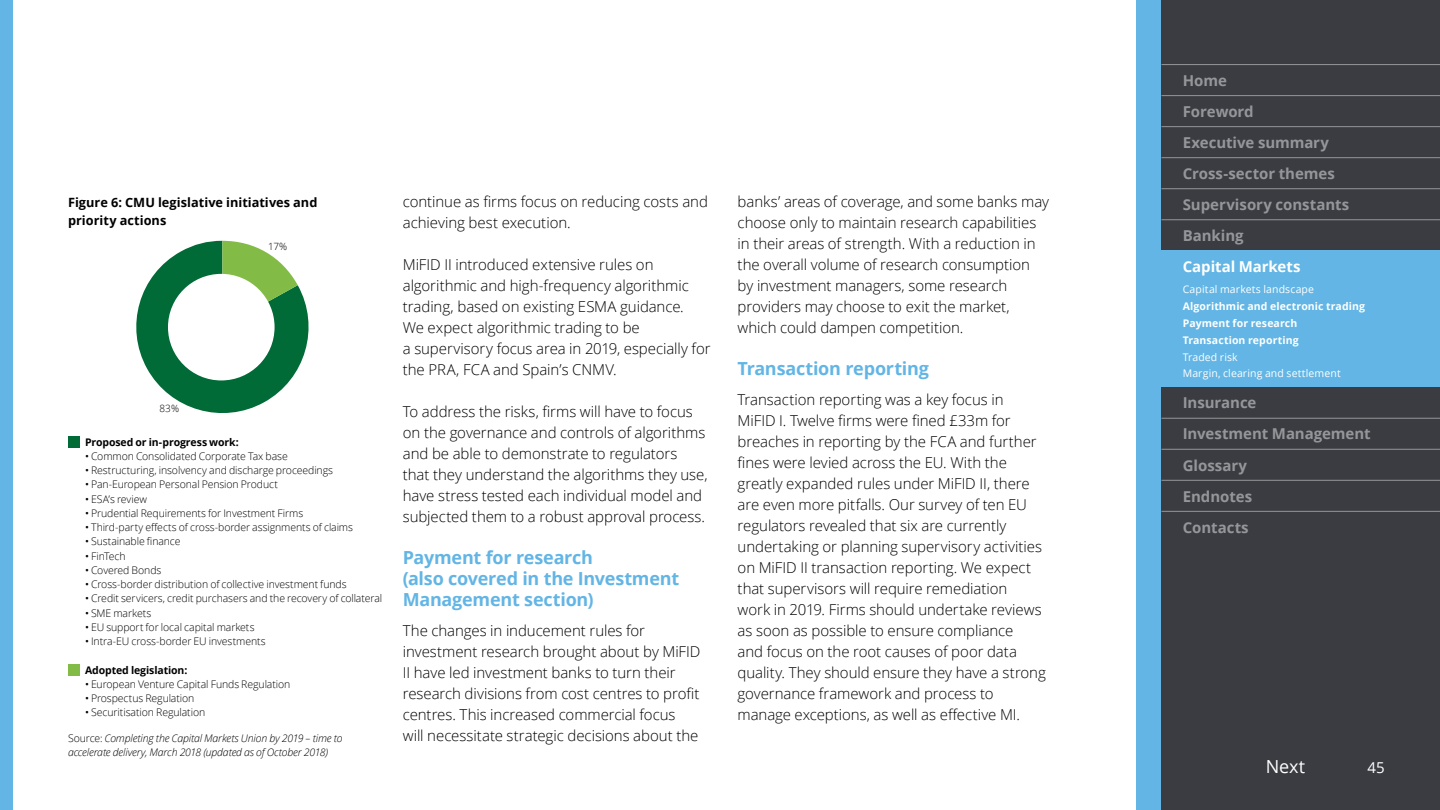
<style>
.page{position:relative;width:1440px;height:810px;background:#fff}
.page>*{position:absolute;margin:0;border:0;box-sizing:border-box;transform-origin:0 0}
.t1{font:700 18px/21px "Open Sans";letter-spacing:-.015em;color:#62b5e5}
.t2{font:18px "Open Sans";color:#fff}
.t3{font:300 15px/21px "Open Sans";letter-spacing:-.005em;color:#000}
.t4{font:700 15px/31px "Open Sans";letter-spacing:-.005em;color:#94969a}
.t5{font:700 15px "Open Sans";letter-spacing:-.005em;color:#fff}
.t6{font:15px "Open Sans";color:#fff}
.t7{font:700 12.75px/18px "Open Sans";color:#000}
.t8{font:300 10.5px "Open Sans";letter-spacing:-.01em;color:#000}
.t9{font:italic 300 10.5px/14.2px "Open Sans";letter-spacing:-.015em;color:#000}
.t10{font:700 10.5px/16.8px "Open Sans";letter-spacing:.01em;color:#fff}
.t11{font:10.5px/16.8px "Open Sans";letter-spacing:.01em;color:#fff}
.t12{font:700 10.5px "Open Sans";letter-spacing:-.01em;color:#000}
.t13{font:300 10.05px "Open Sans";color:#000}
.s1{font-weight:400}
.s2{font-style:normal}
</style>
<div class="page">
<div style="left:1136px;top:0;width:26px;height:810px;background:#62b5e5"></div>
<div style="left:1162px;top:0;width:278px;height:810px;background:#3a3c42"></div>
<div style="left:0;top:0;width:13px;height:810px;background:#62b5e5"></div>
<div style="left:1162px;top:251px;width:278px;height:136px;background:#62b5e5"></div>
<hr style="left:1162px;top:418px;width:278px;height:1px;background:#94969a">
<hr style="left:1162px;top:449px;width:278px;height:1px;background:#94969a">
<hr style="left:1162px;top:480px;width:278px;height:1px;background:#94969a">
<hr style="left:1162px;top:511px;width:278px;height:1px;background:#94969a">
<hr style="left:1162px;top:64px;width:278px;height:1px;background:#94969a">
<hr style="left:1162px;top:95px;width:278px;height:1px;background:#94969a">
<hr style="left:1162px;top:126px;width:278px;height:1px;background:#94969a">
<hr style="left:1162px;top:157px;width:278px;height:1px;background:#94969a">
<hr style="left:1162px;top:188px;width:278px;height:1px;background:#94969a">
<hr style="left:1162px;top:219px;width:278px;height:1px;background:#94969a">
<svg style="left:136px;top:241px;width:173px;height:172px"></svg>
<div style="left:168px;top:274px;width:107px;height:106px;background:#fff;border-radius:50%"></div>
<div style="left:68px;top:437px;width:11px;height:11px;background:#006b36"></div>
<div style="left:68px;top:665px;width:11px;height:11px;background:#82bc46"></div>
<p class="t7" style="left:68px;top:193px;width:251px">Figure 6: CMU legislative initiatives and priority actions</p>
<p class="t13" style="left:159px;top:402px;width:21px">83%</p>
<p class="t13" style="left:268px;top:239px;width:20px">17%</p>
<p class="t12" style="left:85px;top:434px;width:155px">Proposed or in‑progress work:</p>
<p class="t8" style="left:85px;top:449px;width:204px"><span class="s1">•</span> Common Consolidated Corporate Tax base</p>
<p class="t8" style="left:85px;top:463px;width:250px"><span class="s1">•</span> Restructuring, insolvency and discharge proceedings</p>
<p class="t8" style="left:85px;top:477px;width:194px"><span class="s1">•</span> Pan‑European Personal Pension Product</p>
<p class="t8" style="left:85px;top:492px;width:64px"><span class="s1">•</span> ESA’s review</p>
<p class="t8" style="left:85px;top:506px;width:220px"><span class="s1">•</span> Prudential Requirements for Investment Firms</p>
<p class="t8" style="left:85px;top:520px;width:269px"><span class="s1">•</span> Third-party effects of cross-border assignments of claims</p>
<p class="t8" style="left:85px;top:534px;width:97px"><span class="s1">•</span> Sustainable finance</p>
<p class="t8" style="left:85px;top:549px;width:42px"><span class="s1">•</span> FinTech</p>
<p class="t8" style="left:85px;top:563px;width:78px"><span class="s1">•</span> Covered Bonds</p>
<p class="t8" style="left:85px;top:577px;width:263px"><span class="s1">•</span> Cross‑border distribution of collective investment funds</p>
<p class="t8" style="left:85px;top:591px;width:299px"><span class="s1">•</span> Credit servicers, credit purchasers and the recovery of collateral</p>
<p class="t8" style="left:85px;top:606px;width:68px"><span class="s1">•</span> SME markets</p>
<p class="t8" style="left:85px;top:620px;width:171px"><span class="s1">•</span> EU support for local capital markets</p>
<p class="t8" style="left:85px;top:634px;width:182px"><span class="s1">•</span> Intra‑EU cross‑border EU investments</p>
<p class="t12" style="left:85px;top:663px;width:104px">Adopted legislation:</p>
<p class="t8" style="left:85px;top:677px;width:207px"><span class="s1">•</span> European Venture Capital Funds Regulation</p>
<p class="t8" style="left:85px;top:691px;width:111px"><span class="s1">•</span> Prospectus Regulation</p>
<p class="t8" style="left:85px;top:705px;width:122px"><span class="s1">•</span> Securitisation Regulation</p>
<p class="t9" style="left:68px;top:730px;width:276px"><span class="s2">Source:</span> Completing the Capital Markets Union by 2019 – time to accelerate delivery, March 2018 (updated as of October 2018)</p>
<p class="t3" style="left:403px;top:191px;width:307px">continue as firms focus on reducing costs and achieving best execution.</p>
<p class="t3" style="left:403px;top:254px;width:309px">MiFID II introduced extensive rules on algorithmic and high‑frequency algorithmic trading, based on existing ESMA guidance.<br>We expect algorithmic trading to be<br>a supervisory focus area in 2019, especially for the PRA, FCA and Spain’s CNMV.</p>
<p class="t3" style="left:403px;top:401px;width:306px">To address the risks, firms will have to focus on the governance and controls of algorithms and be able to demonstrate to regulators that they understand the algorithms they use, have stress tested each individual model and subjected them to a robust approval process.</p>
<p class="t1" style="left:403px;top:547px;width:278px">Payment for research<br>(also covered in the Investment<br>Management section)</p>
<p class="t3" style="left:403px;top:619px;width:299px">The changes in inducement rules for investment research brought about by MiFID II have led investment banks to turn their research divisions from cost centres to profit centres. This increased commercial focus<br>will necessitate strategic decisions about the</p>
<p class="t3" style="left:738px;top:191px;width:313px">banks’ areas of coverage, and some banks may choose only to maintain research capabilities in their areas of strength. With a reduction in the overall volume of research consumption by investment managers, some research providers may choose to exit the market, which could dampen competition.</p>
<p class="t1" style="left:738px;top:358px;width:193px">Transaction reporting</p>
<p class="t3" style="left:738px;top:388px;width:310px">Transaction reporting was a key focus in<br>MiFID I. Twelve firms were fined £33m for breaches in reporting by the FCA and further fines were levied across the EU. With the greatly expanded rules under MiFID II, there are even more pitfalls. Our survey of ten EU regulators revealed that six are currently undertaking or planning supervisory activities on MiFID II transaction reporting. We expect that supervisors will require remediation<br>work in 2019. Firms should undertake reviews as soon as possible to ensure compliance<br>and focus on the root causes of poor data quality. They should ensure they have a strong governance framework and process to manage exceptions, as well as effective MI.</p>
<p class="t4" style="left:1183px;top:64px;width:168px">Home<br>Foreword<br>Executive summary<br>Cross‑sector themes<br>Supervisory constants<br>Banking</p>
<p class="t5" style="left:1183px;top:256px;width:119px">Capital Markets</p>
<p class="t11" style="left:1183px;top:281px;width:133px">Capital markets landscape</p>
<p class="t10" style="left:1183px;top:298px;width:184px">Algorithmic and electronic trading<br>Payment for research<br>Transaction reporting</p>
<p class="t11" style="left:1183px;top:348px;width:160px">Traded risk<br>Margin, clearing and settlement</p>
<p class="t4" style="left:1183px;top:387px;width:189px">Insurance<br>Investment Management<br>Glossary<br>Endnotes<br>Contacts</p>
<p class="t2" style="left:1266px;top:754px;width:41px">Next</p>
<p class="t6" style="left:1368px;top:757px;width:19px">45</p>
</div>
